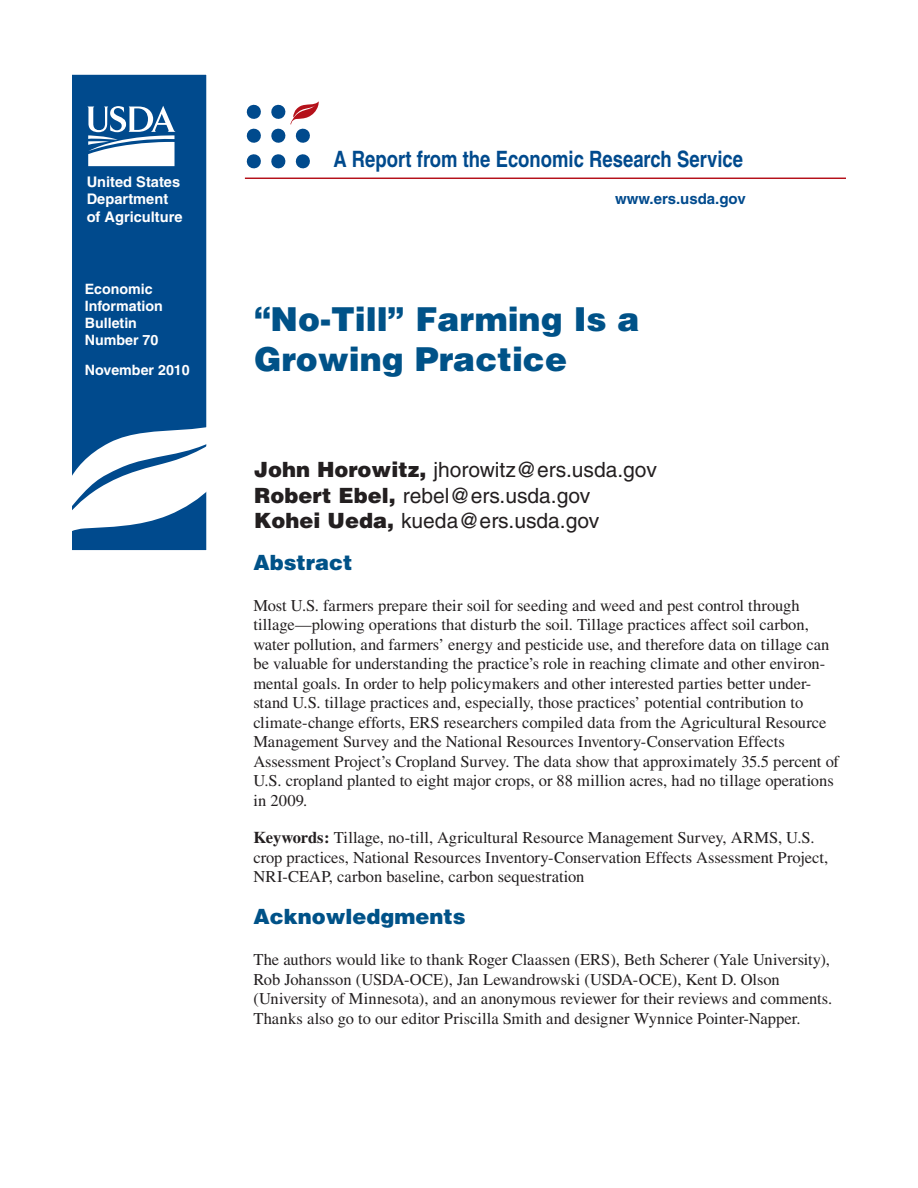
<style>
.page{position:relative;width:918px;height:1188px;background:#fff}
.page>*{position:absolute;margin:0;border:0;box-sizing:border-box;transform-origin:0 0}
.t1{font:900 33px/39.6px "Helvetica";color:#005288}
.t2{font:700 condensed 22.5px "Helvetica";color:#004a8d}
.t3{font:21px/25.2px "Helvetica";color:#231f20}
.t4{font:900 21px "Helvetica";color:#005288}
.t5{font:16.5px/19.5px "Times";color:#231f20}
.t6{font:700 15px "Helvetica";color:#004a8d}
.t7{font:700 14.7px/17.5px "Helvetica";color:#fff}
.t8{font:700 14.25px/17.1px "Helvetica";color:#fff}
.s1{font-weight:900}
.s2{font-weight:700}
</style>
<div class="page">
<div style="left:72px;top:74px;width:135px;height:335px;background:#004a8d"></div>
<svg style="left:72px;top:409px;width:135px;height:142px"></svg>
<hr style="left:245px;top:178px;width:601px;height:1px;background:#b5111a">
<svg style="left:87px;top:106px;width:89px;height:60px"></svg>
<svg style="left:295px;top:154px;width:15px;height:15px"></svg>
<svg style="left:271px;top:101px;width:48px;height:42px"></svg>
<svg style="left:271px;top:154px;width:15px;height:15px"></svg>
<svg style="left:246px;top:104px;width:15px;height:15px"></svg>
<svg style="left:246px;top:128px;width:15px;height:15px"></svg>
<svg style="left:246px;top:154px;width:15px;height:15px"></svg>
<p class="t7" style="left:87px;top:174px;width:97px">United States<br>Department of Agriculture</p>
<p class="t8" style="left:85px;top:281px;width:80px">Economic<br>Information<br>Bulletin<br>Number 70</p>
<p class="t8" style="left:85px;top:363px;width:107px">November 2010</p>
<h2 class="t2" style="left:333px;top:151px;width:411px">A Report from the Economic Research Service</h2>
<p class="t6" style="left:615px;top:193px;width:132px">www.ers.usda.gov</p>
<h1 class="t1" style="left:254px;top:302px;width:387px">“No-Till” Farming Is a<br>Growing Practice</h1>
<p class="t3" style="left:254px;top:459px;width:404px"><span class="s1">John Horowitz,</span> jhorowitz@ers.usda.gov<br><span class="s1">Robert Ebel,</span> rebel@ers.usda.gov<br><span class="s1">Kohei Ueda,</span> kueda@ers.usda.gov</p>
<p class="t4" style="left:253px;top:554px;width:101px">Abstract</p>
<p class="t5" style="left:253px;top:597px;width:587px">Most U.S. farmers prepare their soil for seeding and weed and pest control through tillage—plowing operations that disturb the soil. Tillage practices affect soil carbon, water pollution, and farmers’ energy and pesticide use, and therefore data on tillage can be valuable for understanding the practice’s role in reaching climate and other environ&shy;mental goals. In order to help policymakers and other interested parties better under&shy;stand U.S. tillage practices and, especially, those practices’ potential contribution to climate-change efforts, ERS researchers compiled data from the Agricultural Resource Management Survey and the National Resources Inventory-Conservation Effects Assessment Project’s Cropland Survey. The data show that approximately 35.5 percent of U.S. cropland planted to eight major crops, or 88 million acres, had no tillage operations in 2009.</p>
<p class="t5" style="left:253px;top:829px;width:576px"><span class="s2">Keywords:</span> Tillage, no-till, Agricultural Resource Management Survey, ARMS, U.S. crop practices, National Resources Inventory-Conservation Effects Assessment Project,<br>NRI-CEAP, carbon baseline, carbon sequestration</p>
<p class="t4" style="left:253px;top:909px;width:214px">Acknowledgments</p>
<p class="t5" style="left:253px;top:952px;width:580px">The authors would like to thank Roger Claassen (ERS), Beth Scherer (Yale University), Rob Johansson (USDA-OCE), Jan Lewandrowski (USDA-OCE), Kent D. Olson (University of Minnesota), and an anonymous reviewer for their reviews and comments.<br>Thanks also go to our editor Priscilla Smith and designer Wynnice Pointer-Napper.</p>
</div>
